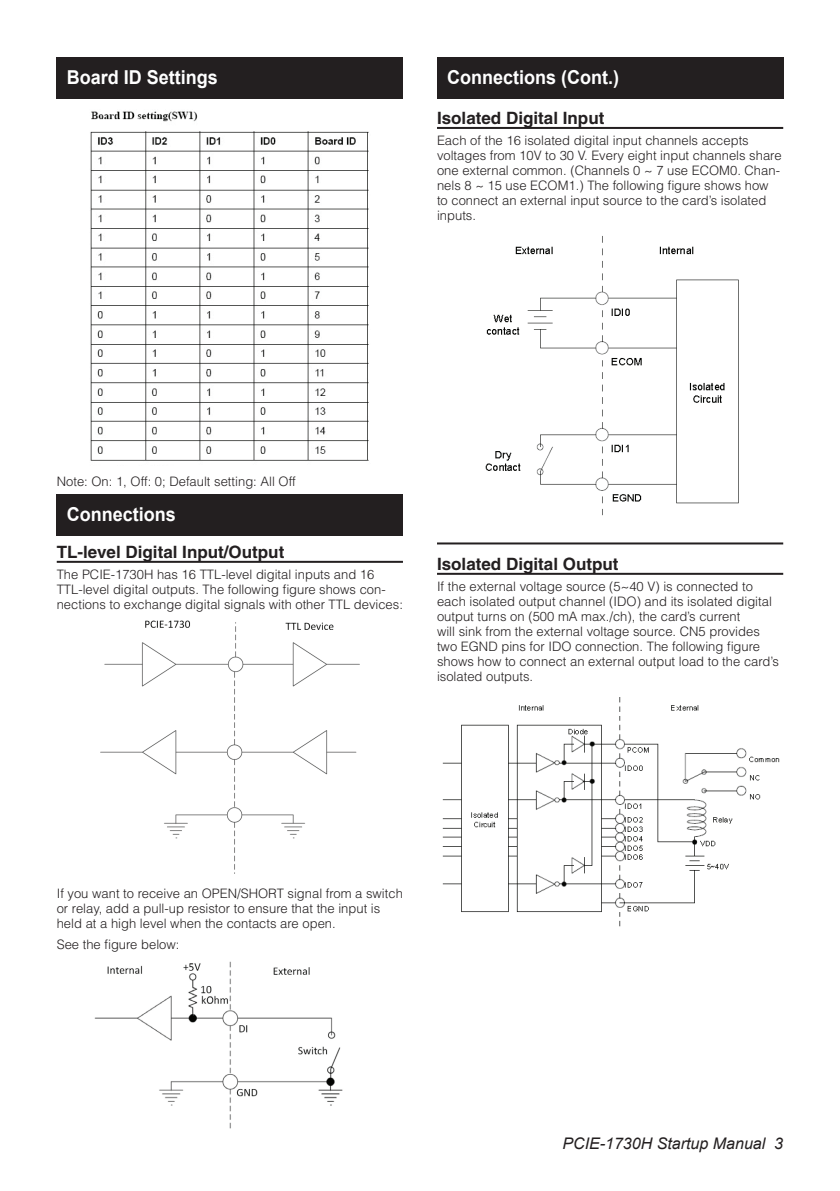
<style>
.page{position:relative;width:840px;height:1191px;background:#fff}
.page>*{position:absolute;margin:0;border:0;box-sizing:border-box;transform-origin:0 0}
.t1{font:700 19.2px "Arial";color:#fff;scale:.94 1}
.t2{font:700 17px "Helvetica";color:#231f20}
.t3{font:italic 16px "Arial";color:#231f20}
.t4{font:300 13px/15px "Helvetica";color:#231f20}
</style>
<div class="page">
<hr style="left:57px;top:561px;width:346px;height:2px;background:#231f20">
<img style="left:90px;top:111px;width:279px;height:350px">
<img style="left:101px;top:620px;width:258px;height:253px">
<img style="left:94px;top:961px;width:249px;height:168px">
<div style="left:57px;top:57px;width:346px;height:41px;background:#231f20"></div>
<hr style="left:437px;top:127px;width:345px;height:2px;background:#231f20">
<hr style="left:437px;top:542px;width:345px;height:2px;background:#231f20">
<hr style="left:437px;top:573px;width:345px;height:2px;background:#231f20">
<img style="left:485px;top:236px;width:254px;height:280px">
<img style="left:442px;top:697px;width:338px;height:230px">
<div style="left:57px;top:494px;width:346px;height:41px;background:#231f20"></div>
<div style="left:437px;top:57px;width:345px;height:41px;background:#231f20"></div>
<h1 class="t1" style="left:67px;top:64px;width:162px">Board ID Settings</h1>
<h1 class="t1" style="left:447px;top:64px;width:184px">Connections (Cont.)</h1>
<h2 class="t2" style="left:437px;top:108px;width:169px">Isolated Digital Input</h2>
<p class="t4" style="left:437px;top:132px;width:346px">Each of the 16 isolated digital input channels accepts voltages from 10V to 30 V. Every eight input channels share one external common. (Channels 0 ~ 7 use ECOM0. Chan&shy;nels 8 ~ 15 use ECOM1.) The following figure shows how to connect an external input source to the card’s isolated inputs.</p>
<p class="t4" style="left:57px;top:474px;width:240px">Note: On: 1, Off: 0; Default setting: All Off</p>
<h1 class="t1" style="left:67px;top:502px;width:117px">Connections</h1>
<h2 class="t2" style="left:57px;top:541px;width:229px">TL-level Digital Input/Output</h2>
<p class="t4" style="left:57px;top:566px;width:347px">The PCIE-1730H has 16 TTL-level digital inputs and 16<br>TTL-level digital outputs. The following figure shows con&shy;nections to exchange digital signals with other TTL devices:</p>
<h2 class="t2" style="left:437px;top:553px;width:183px">Isolated Digital Output</h2>
<p class="t4" style="left:437px;top:578px;width:343px">If the external voltage source (5~40 V) is connected to each isolated output channel (IDO) and its isolated digital output turns on (500 mA max./ch), the card’s current<br>will sink from the external voltage source. CN5 provides two EGND pins for IDO connection. The following figure shows how to connect an external output load to the card’s isolated outputs.</p>
<p class="t4" style="left:57px;top:885px;width:347px">If you want to receive an OPEN/SHORT signal from a switch or relay, add a pull-up resistor to ensure that the input is held at a high level when the contacts are open.</p>
<p class="t4" style="left:57px;top:936px;width:124px">See the figure below:</p>
<p class="t3" style="left:562px;top:1132px;width:222px">PCIE-1730H Startup Manual 3</p>
</div>
